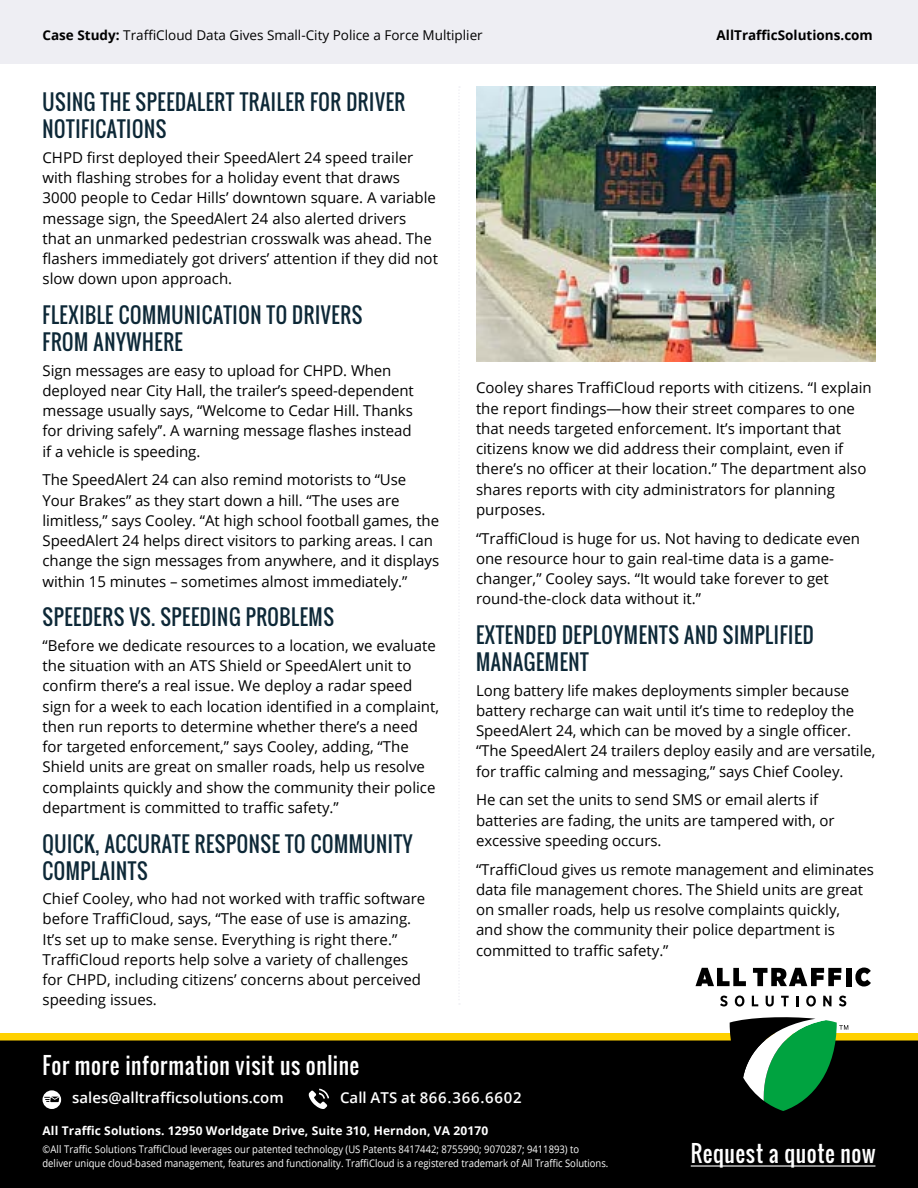
<style>
.page{position:relative;width:918px;height:1188px;background:#fff}
.page>*{position:absolute;margin:0;border:0;box-sizing:border-box;transform-origin:0 0}
.t1{font:22.5px "Oswald";letter-spacing:.03em;color:#fff;scale:.95 1}
.t2{font:21px/27px "Oswald";letter-spacing:.03em;color:#0d2837;scale:.94 1}
.t3{font:15px/20.2px "Open Sans";color:#000}
.t4{font:600 15px "Open Sans";color:#fff}
.t5{font:600 15px "Open Sans";letter-spacing:.05em;color:#fff}
.t6{font:13.5px "Open Sans";color:#000}
.t7{font:700 13.5px "Open Sans";color:#000}
.t8{font:700 12px "Open Sans";letter-spacing:.01em;color:#fff}
.t9{font:10.5px/13.5px "Open Sans";color:#fff;scale:.9 1}
.s1{font-weight:700}
</style>
<div class="page">
<div style="left:0;top:1035px;width:918px;height:153px;background:#000"></div>
<div style="left:0;top:0;width:918px;height:64px;background:#eeeef3"></div>
<svg style="left:458px;top:86px;width:2px;height:919px"></svg>
<svg style="left:309px;top:1089px;width:20px;height:20px"></svg>
<svg style="left:43px;top:1090px;width:18px;height:19px"></svg>
<div style="left:0;top:1033px;width:918px;height:8px;background:#ffd100"></div>
<hr style="left:691px;top:1165px;width:184px;height:2px;background:#fff">
<svg style="left:730px;top:1017px;width:118px;height:94px"></svg>
<svg style="left:720px;top:996px;width:8px;height:10px"></svg>
<svg style="left:735px;top:996px;width:9px;height:11px"></svg>
<svg style="left:752px;top:996px;width:6px;height:10px"></svg>
<svg style="left:766px;top:996px;width:8px;height:11px"></svg>
<svg style="left:781px;top:996px;width:8px;height:10px"></svg>
<svg style="left:797px;top:996px;width:2px;height:10px"></svg>
<svg style="left:806px;top:996px;width:10px;height:11px"></svg>
<svg style="left:823px;top:996px;width:8px;height:10px"></svg>
<svg style="left:839px;top:996px;width:7px;height:10px"></svg>
<svg style="left:696px;top:968px;width:50px;height:18px"></svg>
<svg style="left:753px;top:968px;width:88px;height:18px"></svg>
<div style="left:846px;top:968px;width:6px;height:18px;background:#000"></div>
<svg style="left:855px;top:968px;width:16px;height:19px"></svg>
<img style="left:476px;top:86px;width:399px;height:275px">
<p class="t6" style="left:43px;top:25px;width:442px"><span class="s1">Case Study:</span> TraffiCloud Data Gives Small-City Police a Force Multiplier</p>
<p class="t7" style="left:717px;top:25px;width:158px">AllTrafficSolutions.com</p>
<h2 class="t2" style="left:43px;top:89px;width:387px">USING THE SPEEDALERT TRAILER FOR DRIVER<br>NOTIFICATIONS</h2>
<p class="t3" style="left:43px;top:147px;width:397px">CHPD first deployed their SpeedAlert 24 speed trailer with flashing strobes for a holiday event that draws 3000 people to Cedar Hills’ downtown square. A variable message sign, the SpeedAlert 24 also alerted drivers that an unmarked pedestrian crosswalk was ahead. The flashers immediately got drivers’ attention if they did not slow down upon approach.</p>
<h2 class="t2" style="left:43px;top:302px;width:342px">FLEXIBLE COMMUNICATION TO DRIVERS<br>FROM ANYWHERE</h2>
<p class="t3" style="left:43px;top:360px;width:373px">Sign messages are easy to upload for CHPD. When deployed near City Hall, the trailer’s speed-dependent message usually says, “Welcome to Cedar Hill. Thanks for driving safely’’. A warning message flashes instead if a vehicle is speeding.</p>
<p class="t3" style="left:43px;top:469px;width:398px">The SpeedAlert 24 can also remind motorists to “Use Your Brakes” as they start down a hill. “The uses are limitless,” says Cooley. “At high school football games, the SpeedAlert 24 helps direct visitors to parking areas. I can change the sign messages from anywhere, and it displays within 15 minutes – sometimes almost immediately.”</p>
<h2 class="t2" style="left:43px;top:604px;width:312px">SPEEDERS VS. SPEEDING PROBLEMS</h2>
<p class="t3" style="left:43px;top:635px;width:398px">“Before we dedicate resources to a location, we evaluate the situation with an ATS Shield or SpeedAlert unit to confirm there’s a real issue. We deploy a radar speed sign for a week to each location identified in a complaint, then run reports to determine whether there’s a need for targeted enforcement,” says Cooley, adding, “The Shield units are great on smaller roads, help us resolve complaints quickly and show the community their police department is committed to traffic safety.”</p>
<h2 class="t2" style="left:43px;top:830px;width:395px">QUICK, ACCURATE RESPONSE TO COMMUNITY<br>COMPLAINTS</h2>
<p class="t3" style="left:43px;top:888px;width:384px">Chief Cooley, who had not worked with traffic software before TraffiCloud, says, “The ease of use is amazing.<br>It’s set up to make sense. Everything is right there.” TraffiCloud reports help solve a variety of challenges for CHPD, including citizens’ concerns about perceived speeding issues.</p>
<p class="t3" style="left:476px;top:377px;width:397px">Cooley shares TraffiCloud reports with citizens. “I explain the report findings—how their street compares to one that needs targeted enforcement. It’s important that citizens know we did address their complaint, even if there’s no officer at their location.” The department also shares reports with city administrators for planning purposes.</p>
<p class="t3" style="left:476px;top:528px;width:386px">“TraffiCloud is huge for us. Not having to dedicate even one resource hour to gain real-time data is a game&shy;changer,” Cooley says. “It would take forever to get round-the-clock data without it.”</p>
<h2 class="t2" style="left:476px;top:622px;width:361px">EXTENDED DEPLOYMENTS AND SIMPLIFIED<br>MANAGEMENT</h2>
<p class="t3" style="left:476px;top:680px;width:401px">Long battery life makes deployments simpler because battery recharge can wait until it’s time to redeploy the SpeedAlert 24, which can be moved by a single officer. “The SpeedAlert 24 trailers deploy easily and are versatile, for traffic calming and messaging,” says Chief Cooley.</p>
<p class="t3" style="left:476px;top:789px;width:360px">He can set the units to send SMS or email alerts if batteries are fading, the units are tampered with, or excessive speeding occurs.</p>
<p class="t3" style="left:476px;top:859px;width:400px">“TraffiCloud gives us remote management and eliminates data file management chores. The Shield units are great on smaller roads, help us resolve complaints quickly,<br>and show the community their police department is committed to traffic safety.”</p>
<h1 class="t1" style="left:43px;top:1048px;width:335px">For more information visit us online</h1>
<p class="t4" style="left:72px;top:1087px;width:213px">sales@alltrafficsolutions.com</p>
<p class="t5" style="left:340px;top:1087px;width:183px">Call ATS at 866.366.6602</p>
<p class="t8" style="left:43px;top:1122px;width:447px">All Traffic Solutions. 12950 Worldgate Drive, Suite 310, Herndon, VA 20170</p>
<p class="t9" style="left:43px;top:1142px;width:630px">©All Traffic Solutions TraffiCloud leverages our patented technology (US Patents 8417442; 8755990; 9070287; 9411893) to deliver unique cloud-based management, features and functionality. TraffiCloud is a registered trademark of All Traffic Solutions.</p>
<h1 class="t1" style="left:691px;top:1136px;width:196px">Request a quote now</h1>
</div>
